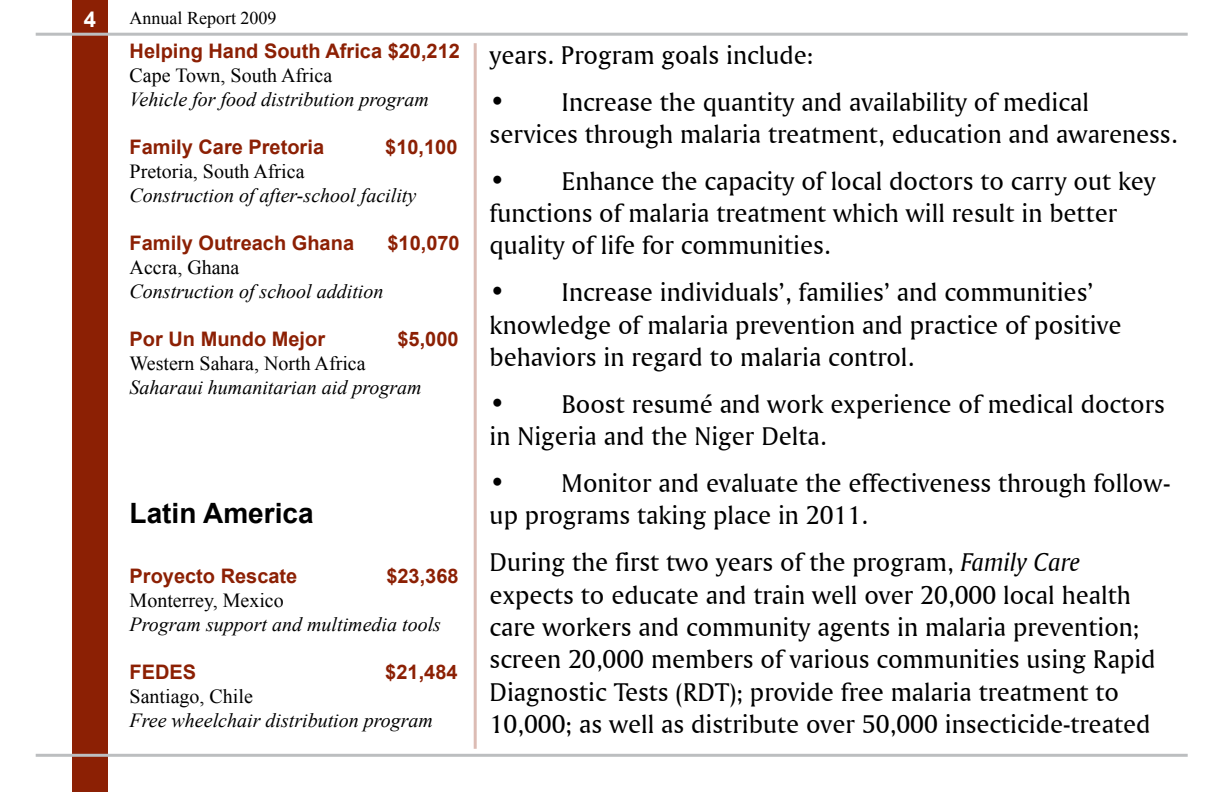
<style>
.page{position:relative;width:1224px;height:792px;background:#fff}
.page>*{position:absolute;margin:0;border:0;box-sizing:border-box;transform-origin:0 0}
.t1{font:700 28px "Arial";color:#000}
.t2{font:27px/32.4px "Amerigo BT Roman A";color:#000}
.t3{font:700 22px "Arial";color:#fff}
.t4{font:italic 20px "Times New Roman";color:#000}
.t5{font:700 20px "Arial";color:#8c2004}
.t6{font:20px "Times New Roman";color:#000}
.t7{font:18px "Times New Roman";color:#000}
.s1{font-family:"Amerigo BT Italic A"}
</style>
<div class="page">
<div style="left:72px;top:0;width:36px;height:792px;background:#8c2004"></div>
<hr style="left:36px;top:33px;width:1152px;height:3px;background:#bcbec0">
<hr style="left:36px;top:754px;width:1152px;height:3px;background:#bcbec0">
<hr style="left:474px;top:43px;width:3px;height:706px;background:#dcbcb4">
<p class="t3" style="left:84px;top:5px;width:14px">4</p>
<p class="t7" style="left:130px;top:5px;width:148px">Annual Report 2009</p>
<p class="t5" style="left:130px;top:37px;width:332px">Helping Hand South Africa $20,212</p>
<p class="t6" style="left:130px;top:62px;width:204px">Cape Town, South Africa</p>
<p class="t4" style="left:130px;top:85px;width:301px">Vehicle for food distribution program</p>
<p class="t5" style="left:130px;top:133px;width:196px">Family Care Pretoria</p>
<p class="t5" style="left:385px;top:133px;width:74px">$10,100</p>
<p class="t6" style="left:130px;top:158px;width:176px">Pretoria, South Africa</p>
<p class="t4" style="left:130px;top:181px;width:288px">Construction of after-school facility</p>
<p class="t5" style="left:130px;top:229px;width:226px">Family Outreach Ghana</p>
<p class="t5" style="left:387px;top:229px;width:74px">$10,070</p>
<p class="t6" style="left:130px;top:254px;width:111px">Accra, Ghana</p>
<p class="t4" style="left:130px;top:277px;width:255px">Construction of school addition</p>
<p class="t5" style="left:130px;top:325px;width:197px">Por Un Mundo Mejor</p>
<p class="t5" style="left:397px;top:325px;width:63px">$5,000</p>
<p class="t6" style="left:130px;top:350px;width:238px">Western Sahara, North Africa</p>
<p class="t4" style="left:130px;top:373px;width:294px">Saharaui humanitarian aid program</p>
<p class="t1" style="left:130px;top:495px;width:186px">Latin America</p>
<p class="t5" style="left:130px;top:563px;width:169px">Proyecto Rescate</p>
<p class="t5" style="left:386px;top:563px;width:74px">$23,368</p>
<p class="t6" style="left:130px;top:587px;width:156px">Monterrey, Mexico</p>
<p class="t4" style="left:130px;top:611px;width:313px">Program support and multimedia tools</p>
<p class="t5" style="left:130px;top:659px;width:68px">FEDES</p>
<p class="t5" style="left:385px;top:659px;width:74px">$21,484</p>
<p class="t6" style="left:130px;top:683px;width:125px">Santiago, Chile</p>
<p class="t4" style="left:130px;top:707px;width:305px">Free wheelchair distribution program</p>
<p class="t2" style="left:490px;top:38px;width:325px">years. Program goals include:</p>
<p class="t2" style="left:490px;top:85px;width:690px">• Increase the quantity and availability of medical services through malaria treatment, education and awareness.</p>
<p class="t2" style="left:490px;top:164px;width:668px">• Enhance the capacity of local doctors to carry out key functions of malaria treatment which will result in better quality of life for communities.</p>
<p class="t2" style="left:490px;top:276px;width:634px">• Increase individuals’, families’ and communities’ knowledge of malaria prevention and practice of positive behaviors in regard to malaria control.</p>
<p class="t2" style="left:490px;top:387px;width:677px">• Boost resumé and work experience of medical doctors in Nigeria and the Niger Delta.</p>
<p class="t2" style="left:490px;top:466px;width:682px">• Monitor and evaluate the effectiveness through follow&shy;up programs taking place in 2011.</p>
<p class="t2" style="left:490px;top:546px;width:668px">During the first two years of the program, <span class="s1">Family Care </span>expects to educate and train well over 20,000 local health care workers and community agents in malaria prevention; screen 20,000 members of various communities using Rapid Diagnostic Tests (RDT); provide free malaria treatment to 10,000; as well as distribute over 50,000 insecticide-treated</p>
</div>
